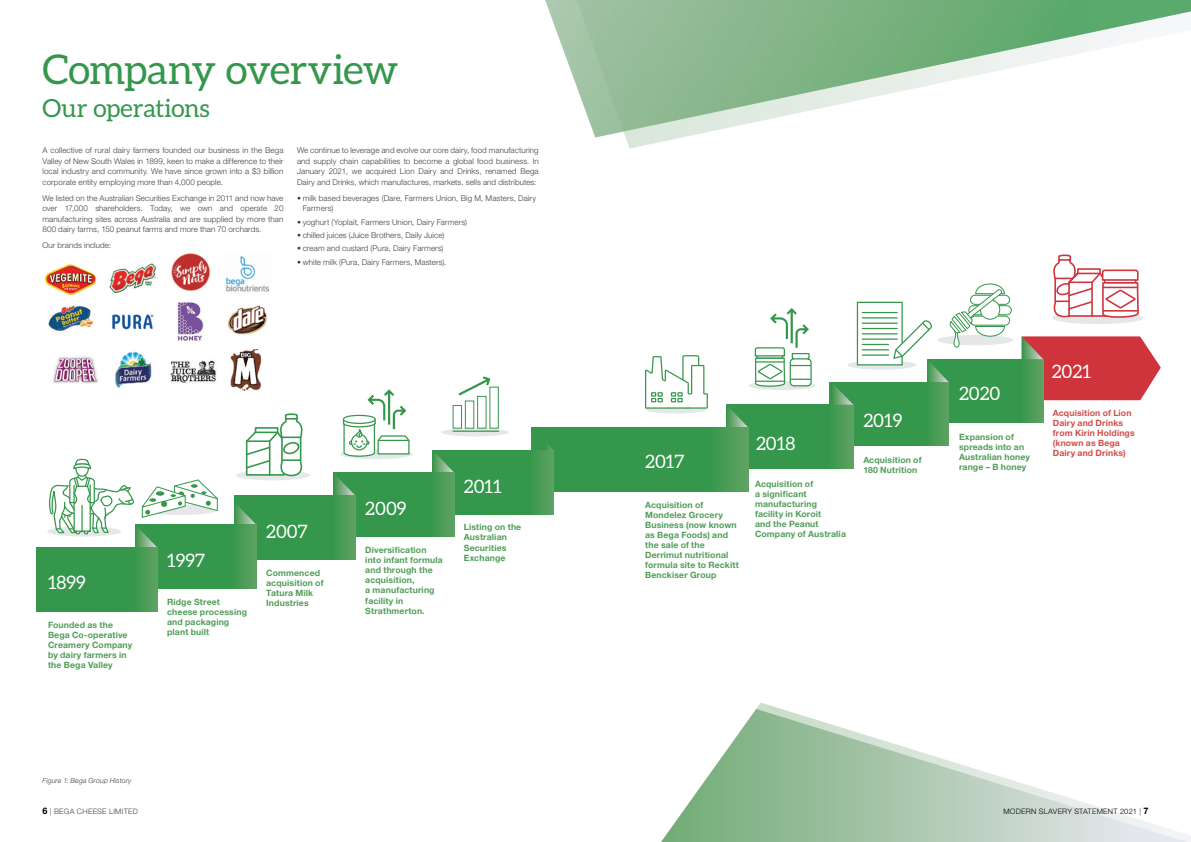
<style>
.page{position:relative;width:1191px;height:842px;background:#fff}
.page>*{position:absolute;margin:0;border:0;box-sizing:border-box;transform-origin:0 0}
.t1{font:41px "Aleo";letter-spacing:-.02em;color:#34974b}
.t2{font:25px "Aleo";letter-spacing:-.005em;color:#34974b}
.t3{font:18.5px "Aleo";color:#fff}
.t4{font:700 8.7px/10px "Helvetica Neue LT Std";letter-spacing:.015em;color:#4f9e58}
.t5{font:700 8.7px/10px "Helvetica Neue LT Std";letter-spacing:.015em;color:#d34c49}
.t6{font:300 8px/10.5px "Helvetica Neue LT Std";letter-spacing:.01em;color:#414042;text-align:justify}
.t7{font:300 7.5px "Helvetica Neue LT Std";letter-spacing:.025em;color:#000}
.t8{font:300 7.5px "Helvetica Neue LT Std";letter-spacing:.035em;color:#414042}
.t9{font:italic 300 7px "Helvetica Neue LT Std";letter-spacing:.015em;color:#414042}
.s1{font-weight:700;font-size:9px;color:#000}
.s2{color:#414042}
.s3{font-weight:700;font-size:9px}
</style>
<div class="page">
<svg style="left:661px;top:709px;width:530px;height:133px"></svg>
<svg style="left:545px;top:0;width:646px;height:138px"></svg>
<img style="left:44px;top:264px;width:53px;height:68px">
<img style="left:109px;top:262px;width:48px;height:32px">
<img style="left:115px;top:351px;width:37px;height:37px">
<img style="left:230px;top:349px;width:32px;height:42px">
<img style="left:170px;top:360px;width:47px;height:23px">
<img style="left:171px;top:253px;width:39px;height:88px">
<img style="left:226px;top:256px;width:44px;height:36px">
<svg style="left:948px;top:359px;width:95px;height:64px;background:#37974d"></svg>
<svg style="left:830px;top:382px;width:118px;height:64px;background:#39984e"></svg>
<svg style="left:748px;top:405px;width:105px;height:63px;background:#39984e"></svg>
<svg style="left:831px;top:382px;width:22px;height:23px"></svg>
<svg style="left:847px;top:360px;width:69px;height:10px"></svg>
<svg style="left:726px;top:405px;width:22px;height:22px"></svg>
<div style="left:1052px;top:312px;width:91px;height:12px;background:#e6e7e8;border-radius:50%"></div>
<div style="left:937px;top:335px;width:76px;height:10px;background:#e6e7e8;border-radius:50%"></div>
<div style="left:749px;top:381px;width:66px;height:9px;background:#e6e7e8;border-radius:50%"></div>
<svg style="left:1021px;top:336px;width:139px;height:64px;background:#c25150"></svg>
<svg style="left:752px;top:308px;width:60px;height:79px"></svg>
<svg style="left:645px;top:355px;width:63px;height:59px"></svg>
<svg style="left:553px;top:427px;width:195px;height:64px;background:#38984d"></svg>
<svg style="left:531px;top:427px;width:22px;height:23px"></svg>
<svg style="left:1052px;top:255px;width:87px;height:64px"></svg>
<hr style="left:1103px;top:287px;width:34px;height:1px;background:#cf343d">
<hr style="left:1103px;top:310px;width:34px;height:2px;background:#cf343d">
<hr style="left:1105px;top:279px;width:30px;height:2px;background:#cf343d">
<div style="left:857px;top:302px;width:45px;height:63px;background:#fff;border:1px solid #34974b"></div>
<svg style="left:862px;top:283px;width:150px;height:99px"></svg>
<div style="left:340px;top:449px;width:72px;height:10px;background:#e6e7e8;border-radius:50%"></div>
<div style="left:236px;top:470px;width:74px;height:10px;background:#e6e7e8;border-radius:50%"></div>
<div style="left:47px;top:526px;width:74px;height:10px;background:#f1f2f2;border-radius:50%"></div>
<svg style="left:440px;top:427px;width:70px;height:10px"></svg>
<div style="left:439px;top:427px;width:71px;height:11px;border:1px solid #fff;border-radius:50%"></div>
<svg style="left:454px;top:450px;width:99px;height:64px;background:#39984e"></svg>
<svg style="left:432px;top:450px;width:22px;height:23px"></svg>
<svg style="left:355px;top:473px;width:99px;height:64px;background:#39984e"></svg>
<svg style="left:333px;top:473px;width:22px;height:23px"></svg>
<svg style="left:234px;top:496px;width:121px;height:63px;background:#39984d"></svg>
<svg style="left:234px;top:502px;width:22px;height:23px"></svg>
<svg style="left:157px;top:525px;width:99px;height:63px;background:#3b984e"></svg>
<svg style="left:36px;top:547px;width:121px;height:64px;background:#38984d"></svg>
<svg style="left:342px;top:389px;width:68px;height:68px"></svg>
<svg style="left:458px;top:376px;width:32px;height:20px"></svg>
<svg style="left:48px;top:459px;width:170px;height:88px"></svg>
<svg style="left:245px;top:414px;width:60px;height:63px"></svg>
<div style="left:452px;top:405px;width:10px;height:24px;border:1px solid #34974b"></div>
<div style="left:465px;top:400px;width:9px;height:29px;border:1px solid #34974b"></div>
<div style="left:477px;top:396px;width:9px;height:33px;border:1px solid #34974b"></div>
<div style="left:489px;top:387px;width:10px;height:42px;border:1px solid #34974b"></div>
<hr style="left:452px;top:431px;width:47px;height:1px;background:#34974b">
<img style="left:112px;top:314px;width:42px;height:16px">
<img style="left:227px;top:305px;width:40px;height:30px">
<img style="left:53px;top:356px;width:45px;height:28px">
<h1 class="t1" style="left:43px;top:47px;width:357px">Company overview</h1>
<h2 class="t2" style="left:43px;top:94px;width:169px">Our operations</h2>
<p class="t6" style="left:297px;top:145px;width:243px">We continue to leverage and evolve our core dairy, food manufacturing and supply chain capabilities to become a global food business. In January 2021, we acquired Lion Dairy and Drinks, renamed Bega Dairy and Drinks, which manufactures, markets, sells and distributes:</p>
<p class="t6" style="left:303px;top:193px;width:235px;text-indent:-6px">• milk based beverages (Dare, Farmers Union, Big M, Masters, Dairy<br>Farmers)</p>
<p class="t6" style="left:297px;top:216px;width:172px">• yoghurt (Yoplait, Farmers Union, Dairy Farmers)</p>
<p class="t6" style="left:297px;top:230px;width:149px">• chilled juices (Juice Brothers, Daily Juice)</p>
<p class="t6" style="left:297px;top:243px;width:148px">• cream and custard (Pura, Dairy Farmers)</p>
<p class="t6" style="left:297px;top:256px;width:151px">• white milk (Pura, Dairy Farmers, Masters).</p>
<p class="t6" style="left:43px;top:145px;width:242px">A collective of rural dairy farmers founded our business in the Bega Valley of New South Wales in 1899, keen to make a difference to their local industry and community. We have since grown into a $3 billion corporate entity employing more than 4,000 people.</p>
<p class="t6" style="left:43px;top:193px;width:242px">We listed on the Australian Securities Exchange in 2011 and now have over 17,000 shareholders. Today, we own and operate 20 manufacturing sites across Australia and are supplied by more than 800 dairy farms, 150 peanut farms and more than 70 orchards.</p>
<p class="t6" style="left:43px;top:240px;width:70px">Our brands include:</p>
<h3 class="t3" style="left:48px;top:572px;width:39px">1899</h3>
<p class="t4" style="left:48px;top:620px;width:86px">Founded as the<br>Bega Co-operative<br>Creamery Company by dairy farmers in the Bega Valley</p>
<h3 class="t3" style="left:167px;top:550px;width:39px">1997</h3>
<p class="t4" style="left:167px;top:597px;width:81px">Ridge Street cheese processing and packaging plant built</p>
<h3 class="t3" style="left:266px;top:521px;width:43px">2007</h3>
<p class="t4" style="left:266px;top:568px;width:59px">Commenced acquisition of<br>Tatura Milk<br>Industries</p>
<h3 class="t3" style="left:365px;top:498px;width:43px">2009</h3>
<p class="t4" style="left:365px;top:545px;width:79px">Diversification into infant formula and through the acquisition,<br>a manufacturing facility in<br>Strathmerton.</p>
<h3 class="t3" style="left:464px;top:476px;width:39px">2011</h3>
<p class="t4" style="left:464px;top:522px;width:59px">Listing on the<br>Australian<br>Securities<br>Exchange</p>
<h3 class="t3" style="left:645px;top:451px;width:41px">2017</h3>
<p class="t4" style="left:645px;top:499px;width:95px">Acquisition of<br>Mondelez Grocery<br>Business (now known as Bega Foods) and the sale of the<br>Derrimut nutritional formula site to Reckitt<br>Benckiser Group</p>
<h3 class="t3" style="left:756px;top:432px;width:41px">2018</h3>
<p class="t4" style="left:755px;top:478px;width:92px">Acquisition of<br>a significant manufacturing facility in Koroit<br>and the Peanut<br>Company of Australia</p>
<h3 class="t3" style="left:863px;top:410px;width:40px">2019</h3>
<p class="t4" style="left:863px;top:454px;width:60px">Acquisition of<br>180 Nutrition</p>
<h3 class="t3" style="left:959px;top:383px;width:43px">2020</h3>
<p class="t4" style="left:959px;top:432px;width:72px">Expansion of spreads into an<br>Australian honey range – B honey</p>
<h3 class="t3" style="left:1051px;top:361px;width:41px">2021</h3>
<p class="t5" style="left:1052px;top:408px;width:83px">Acquisition of Lion<br>Dairy and Drinks from Kirin Holdings (known as Bega<br>Dairy and Drinks)</p>
<p class="t9" style="left:43px;top:776px;width:90px">Figure 1: Bega Group History</p>
<p class="t8" style="left:43px;top:807px;width:97px"><span class="s1">6</span> | BEGA CHEESE LIMITED</p>
<p class="t7" style="left:1003px;top:807px;width:147px">MODERN SLAVERY STATEMENT 2021 <span class="s2">|</span> <span class="s3">7</span></p>
</div>
